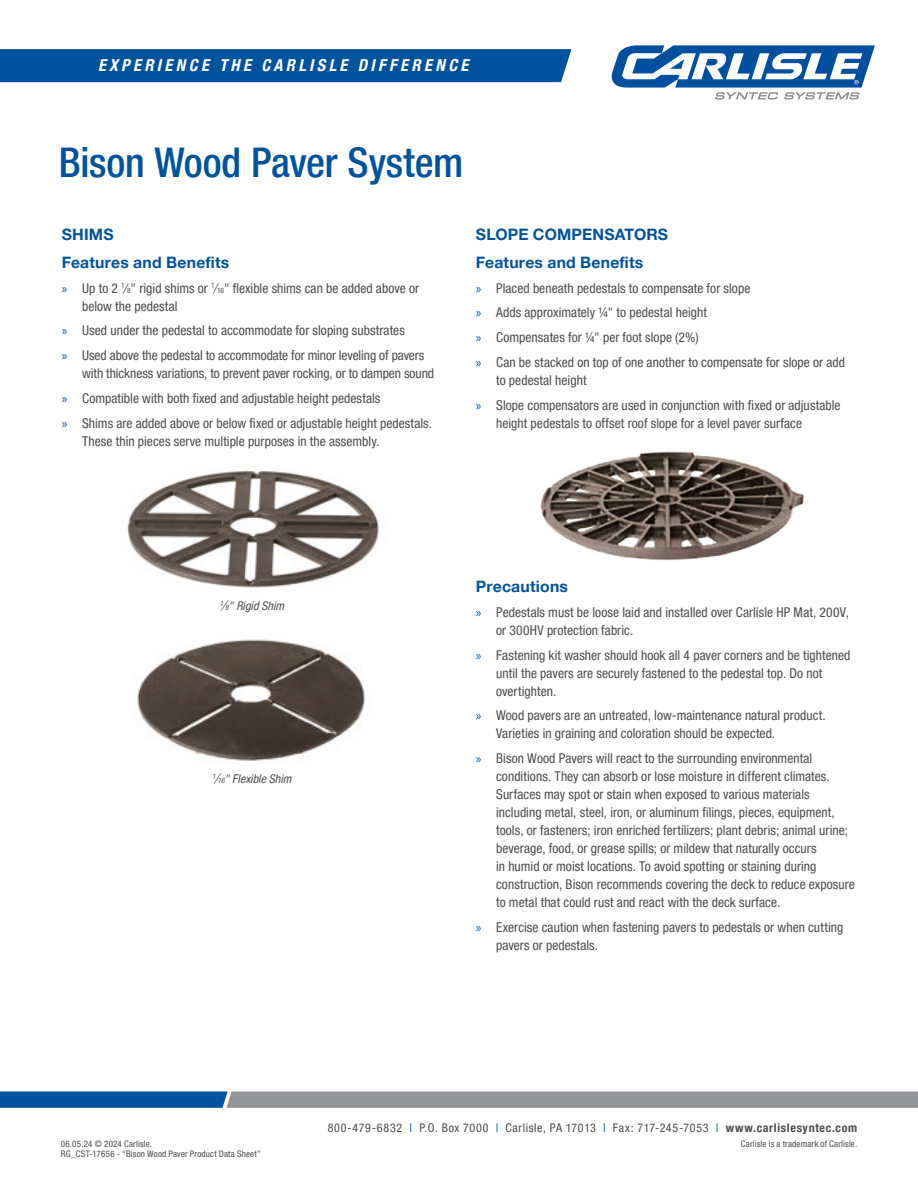
<style>
.page{position:relative;width:918px;height:1188px;background:#fff}
.page>*{position:absolute;margin:0;border:0;box-sizing:border-box;transform-origin:0 0}
.Body_Text{font:500 condensed 40.95px "Helvetica Neue LT Pro";letter-spacing:-.005em;color:#01539e}
.t1{font:italic 700 condensed 16.5px "Helvetica Neue LT Pro";letter-spacing:.205em;color:#fff}
.t2{font:700 15.75px "Helvetica Neue LT Pro";letter-spacing:.01em;color:#01539e}
.t3{font:condensed 13.5px/18px "Helvetica Neue LT Pro";letter-spacing:.005em;color:#4b4c4d}
.t4{font:condensed 12px "Helvetica Neue LT Pro";letter-spacing:.05em;color:#4b4c4d}
.t5{font:italic condensed 12px "Helvetica Neue LT Pro";color:#4b4c4d}
.t6{font:condensed 9px "Helvetica Neue LT Pro";letter-spacing:.02em;color:#4b4c4d}
.s1{font-family:"Myriad Pro";font-stretch:normal;color:#01539e}
.s2{font-size:7.35px}
.s3{font-size:13.5px}
.s4{color:#01539e}
.s5{font-weight:700}
</style>
<div class="page">
<div style="left:0;top:49px;width:571px;height:33px;background:#01539e"></div>
<svg style="left:612px;top:45px;width:263px;height:55px"></svg>
<svg style="left:0;top:1091px;width:918px;height:17px;background:#74899d"></svg>
<img style="left:540px;top:451px;width:265px;height:109px">
<img style="left:127px;top:470px;width:252px;height:118px">
<img style="left:137px;top:639px;width:228px;height:122px">
<p class="t1" style="left:98px;top:55px;width:372px">EXPERIENCE THE CARLISLE DIFFERENCE</p>
<p class="Body_Text" style="left:59px;top:138px;width:406px">Bison Wood Paver System</p>
<p class="t2" style="left:62px;top:225px;width:53px">SHIMS</p>
<p class="t2" style="left:62px;top:253px;width:169px">Features and Benefits</p>
<p class="t3" style="left:82px;top:279px;width:339px;text-indent:-20px"><span class="s1">»</span> Up to 2 <sup>1</sup>⁄<span class="s2">8</span>" rigid shims or <sup>1</sup>⁄<span class="s2">16</span>" flexible shims can be added above or below the pedestal</p>
<p class="t3" style="left:62px;top:322px;width:345px"><span class="s1">»</span> Used under the pedestal to accommodate for sloping substrates</p>
<p class="t3" style="left:82px;top:346px;width:354px;text-indent:-20px"><span class="s1">»</span> Used above the pedestal to accommodate for minor leveling of pavers with thickness variations, to prevent paver rocking, or to dampen sound</p>
<p class="t3" style="left:62px;top:389px;width:320px"><span class="s1">»</span> Compatible with both fixed and adjustable height pedestals</p>
<p class="t3" style="left:82px;top:414px;width:352px;text-indent:-20px"><span class="s1">»</span> Shims are added above or below fixed or adjustable height pedestals.<br>These thin pieces serve multiple purposes in the assembly.</p>
<p class="t2" style="left:476px;top:225px;width:194px">SLOPE COMPENSATORS</p>
<p class="t2" style="left:476px;top:253px;width:169px">Features and Benefits</p>
<p class="t3" style="left:476px;top:279px;width:276px"><span class="s1">»</span> Placed beneath pedestals to compensate for slope</p>
<p class="t3" style="left:476px;top:304px;width:233px"><span class="s1">»</span> Adds approximately ¼" to pedestal height</p>
<p class="t3" style="left:476px;top:328px;width:224px"><span class="s1">»</span> Compensates for 1/4" per foot slope (2%)</p>
<p class="t3" style="left:496px;top:353px;width:350px;text-indent:-20px"><span class="s1">»</span> Can be stacked on top of one another to compensate for slope or add to pedestal height</p>
<p class="t3" style="left:496px;top:396px;width:346px;text-indent:-20px"><span class="s1">»</span> Slope compensators are used in conjunction with fixed or adjustable height pedestals to offset roof slope for a level paver surface</p>
<p class="t5" style="left:220px;top:599px;width:66px"><sup>1</sup><span class="s3">⁄</span><span class="s2">8</span>" Rigid Shim</p>
<p class="t5" style="left:212px;top:772px;width:81px"><sup>1</sup><span class="s3">⁄</span><span class="s2">16</span>" Flexible Shim</p>
<p class="t2" style="left:476px;top:577px;width:94px">Precautions</p>
<p class="t3" style="left:496px;top:603px;width:354px;text-indent:-20px"><span class="s1">»</span> Pedestals must be loose laid and installed over Carlisle HP Mat, 200V, or 300HV protection fabric.</p>
<p class="t3" style="left:496px;top:646px;width:356px;text-indent:-20px"><span class="s1">»</span> Fastening kit washer should hook all 4 paver corners and be tightened until the pavers are securely fastened to the pedestal top. Do not overtighten.</p>
<p class="t3" style="left:496px;top:707px;width:331px;text-indent:-20px"><span class="s1">»</span> Wood pavers are an untreated, low-maintenance natural product.<br>Varieties in graining and coloration should be expected.</p>
<p class="t3" style="left:496px;top:749px;width:360px;text-indent:-20px"><span class="s1">»</span> Bison Wood Pavers will react to the surrounding environmental conditions. They can absorb or lose moisture in different climates.<br>Surfaces may spot or stain when exposed to various materials including metal, steel, iron, or aluminum filings, pieces, equipment, tools, or fasteners; iron enriched fertilizers; plant debris; animal urine; beverage, food, or grease spills; or mildew that naturally occurs<br>in humid or moist locations. To avoid spotting or staining during construction, Bison recommends covering the deck to reduce exposure to metal that could rust and react with the deck surface.</p>
<p class="t3" style="left:496px;top:918px;width:349px;text-indent:-20px"><span class="s1">»</span> Exercise caution when fastening pavers to pedestals or when cutting pavers or pedestals.</p>
<p class="t6" style="left:61px;top:1138px;width:93px">06.05.24 © 2024 Carlisle.</p>
<p class="t6" style="left:61px;top:1149px;width:201px">RG_CST-17656 - “Bison Wood Paver Product Data Sheet”</p>
<p class="t4" style="left:328px;top:1121px;width:531px">800-479-6832 <span class="s4">|</span> P.O. Box 7000 <span class="s4">|</span> Carlisle, PA 17013 <span class="s4">|</span> Fax: 717-245-7053 <span class="s4">|</span> <span class="s5">www.carlislesyntec.com</span></p>
<p class="t6" style="left:741px;top:1138px;width:118px">Carlisle is a trademark of Carlisle.</p>
</div>
